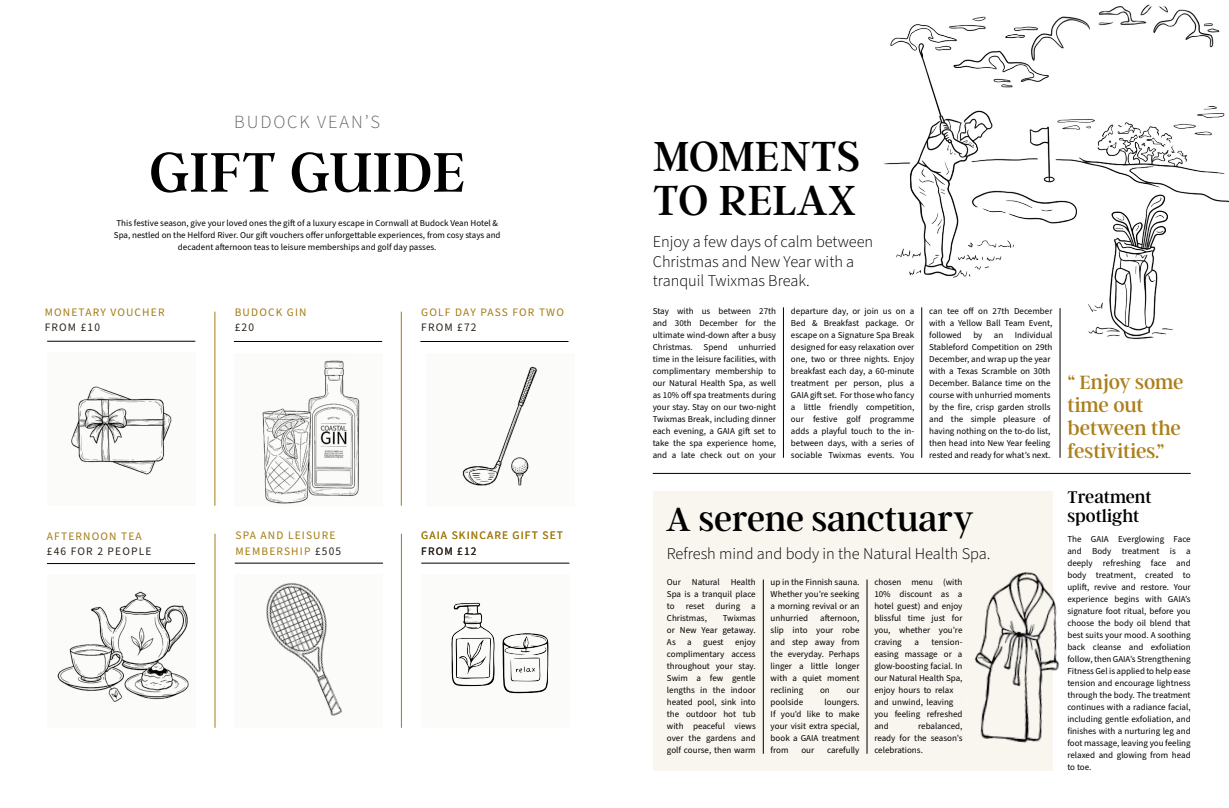
<style>
.page{position:relative;width:1229px;height:808px;background:#fff}
.page>*{position:absolute;margin:0;border:0;box-sizing:border-box;transform-origin:0 0}
.t1{font:62.1px "Argent CF";letter-spacing:.01em;color:#000}
.t2{font:46.8px/44.2px "Argent CF";color:#000}
.t3{font:37.12px "Argent CF";color:#000}
.t4{font:21.38px/23px "Argent CF";color:#ab7f1a}
.t5{font:18.75px/19.5px "Argent CF";letter-spacing:-.005em;color:#000}
.t6{font:300 18.52px "Source Sans Pro";letter-spacing:.1em;color:#616161}
.t7{font:300 16.27px/19.6px "Source Sans 3";color:#000}
.t8{font:11.4px/15.2px "Source Sans Pro";letter-spacing:.1em;color:#a57c13}
.t9{font:11.4px "Source Sans Pro";letter-spacing:.1em;color:#2b231c}
.t10{font:9px/12px "Source Sans Pro";color:#000;text-align:justify}
.s1{color:#2b231c}
</style>
<div class="page">
<div style="left:235px;top:353px;width:148px;height:153px;background:#fbfbf9"></div>
<div style="left:47px;top:574px;width:148px;height:154px;background:#fbfbf9"></div>
<img style="left:262px;top:360px;width:98px;height:144px">
<img style="left:57px;top:591px;width:132px;height:111px">
<hr style="left:234px;top:341px;width:148px;height:1px;background:#000">
<hr style="left:47px;top:563px;width:148px;height:1px;background:#000">
<hr style="left:215px;top:534px;width:1px;height:194px;background:#a57c13">
<div style="left:47px;top:352px;width:148px;height:154px;background:#fbfbf9"></div>
<hr style="left:47px;top:341px;width:148px;height:1px;background:#000">
<hr style="left:215px;top:312px;width:1px;height:194px;background:#a57c13">
<div style="left:426px;top:353px;width:148px;height:153px;background:#fbfbf9"></div>
<hr style="left:420px;top:341px;width:148px;height:1px;background:#000">
<div style="left:421px;top:574px;width:148px;height:154px;background:#fbfbf9"></div>
<hr style="left:401px;top:534px;width:1px;height:194px;background:#a57c13">
<hr style="left:421px;top:563px;width:148px;height:1px;background:#000">
<hr style="left:401px;top:312px;width:1px;height:194px;background:#a57c13">
<img style="left:462px;top:366px;width:75px;height:120px">
<img style="left:451px;top:602px;width:44px;height:85px">
<img style="left:502px;top:633px;width:47px;height:61px">
<img style="left:71px;top:386px;width:101px;height:89px">
<img style="left:214px;top:541px;width:188px;height:187px">
<img style="left:884px;top:4px;width:345px;height:351px">
<hr style="left:921px;top:307px;width:1px;height:151px;background:#000">
<div style="left:653px;top:491px;width:399px;height:279px;background:#f9f6f0"></div>
<img style="left:957px;top:563px;width:102px;height:208px">
<hr style="left:653px;top:473px;width:538px;height:1px;background:#000">
<hr style="left:783px;top:307px;width:1px;height:151px;background:#000">
<hr style="left:1060px;top:308px;width:1px;height:150px;background:#000">
<hr style="left:867px;top:579px;width:1px;height:175px;background:#000">
<hr style="left:763px;top:579px;width:1px;height:175px;background:#000">
<h3 class="t6" style="left:234px;top:110px;width:148px">BUDOCK VEAN’S</h3>
<h1 class="t1" style="left:149px;top:139px;width:318px">GIFT GUIDE</h1>
<p class="t10" style="left:114px;top:217px;width:388px;text-align:center">This festive season, give your loved ones the gift of a luxury escape in Cornwall at Budock Vean Hotel &amp;<br>Spa, nestled on the Helford River. Our gift vouchers offer unforgettable experiences, from cosy stays and decadent afternoon teas to leisure memberships and golf day passes.</p>
<p class="t8" style="left:45px;top:305px;width:121px">MONETARY VOUCHER</p>
<p class="t9" style="left:45px;top:320px;width:57px">FROM £10</p>
<p class="t8" style="left:235px;top:305px;width:73px">BUDOCK GIN</p>
<p class="t9" style="left:235px;top:320px;width:21px">£20</p>
<p class="t8" style="left:47px;top:528px;width:96px">AFTERNOON TEA</p>
<p class="t9" style="left:47px;top:543px;width:106px">£46 FOR 2 PEOPLE</p>
<p class="t8" style="left:235px;top:528px;width:107px">SPA AND LEISURE<br>MEMBERSHIP <span class="s1">£505</span></p>
<p class="t8" style="left:421px;top:305px;width:144px">GOLF DAY PASS FOR TWO</p>
<p class="t9" style="left:421px;top:320px;width:57px">FROM £72</p>
<p class="t8" style="left:421px;top:528px;width:143px">GAIA SKINCARE GIFT SET</p>
<p class="t9" style="left:421px;top:543px;width:57px">FROM £12</p>
<h2 class="t2" style="left:653px;top:134px;width:208px">MOMENTS<br>TO RELAX</h2>
<h3 class="t7" style="left:653px;top:232px;width:222px">Enjoy a few days of calm between<br>Christmas and New Year with a tranquil Twixmas Break.</h3>
<p class="t10" style="left:653px;top:305px;width:125px">Stay with us between 27th and 30th December for the ultimate wind-down after a busy Christmas. Spend unhurried time in the leisure facilities, with complimentary membership to our Natural Health Spa, as well as 10% off spa treatments during your stay. Stay on our two-night Twixmas Break, including dinner each evening, a GAIA gift set to take the spa experience home, and a late check out on your</p>
<p class="t10" style="left:791px;top:305px;width:125px">departure day, or join us on a Bed &amp; Breakfast package. Or escape on a Signature Spa Break designed for easy relaxation over one, two or three nights. Enjoy breakfast each day, a 60-minute treatment per person, plus a GAIA gift set. For those who fancy a little friendly competition, our festive golf programme adds a playful touch to the in&shy;between days, with a series of sociable Twixmas events. You</p>
<p class="t10" style="left:929px;top:305px;width:125px">can tee off on 27th December with a Yellow Ball Team Event, followed</p>
<p class="t10" style="left:929px;top:329px;width:125px;text-align:left;text-indent:86px">Individual<br>Stableford Competition on 29th<br>December, and wrap up the year with a Texas Scramble on 30th<br>December. Balance time on the course with unhurried moments by the fire, crisp garden strolls and the simple pleasure of having nothing on the to-do list, then head into New Year feeling rested and ready for what’s next.</p>
<p class="t10" style="left:973px;top:329px;width:11px">by</p>
<p class="t10" style="left:994px;top:329px;width:11px">an</p>
<h3 class="t3" style="left:666px;top:499px;width:309px">A serene sanctuary</h3>
<h3 class="t7" style="left:667px;top:544px;width:325px">Refresh mind and body in the Natural Health Spa.</h3>
<p class="t10" style="left:667px;top:576px;width:90px">Our Natural Health Spa is a tranquil place to reset during a Christmas,</p>
<p class="t10" style="left:667px;top:612px;width:90px;text-indent:56px">Twixmas or New Year getaway.<br>As</p>
<p class="t10" style="left:667px;top:636px;width:90px;text-indent:68px">enjoy complimentary access throughout your stay.<br>Swim a few gentle lengths in the indoor heated pool, sink into the outdoor hot tub with peaceful views over the gardens and golf course, then warm</p>
<p class="t10" style="left:687px;top:636px;width:6px">a</p>
<p class="t10" style="left:703px;top:636px;width:22px">guest</p>
<p class="t10" style="left:771px;top:576px;width:90px">up in the Finnish sauna.<br>Whether you’re seeking a morning revival or an unhurried</p>
<p class="t10" style="left:771px;top:612px;width:90px;text-indent:50px">afternoon, slip into your robe and step away from the everyday. Perhaps linger a little longer with a quiet moment reclining</p>
<p class="t10" style="left:820px;top:684px;width:11px">on</p>
<p class="t10" style="left:846px;top:684px;width:14px">our</p>
<p class="t10" style="left:771px;top:696px;width:90px;text-indent:54px">loungers.<br>If you’d like to make your visit extra special, book a GAIA treatment from</p>
<p class="t10" style="left:771px;top:696px;width:34px">poolside</p>
<p class="t10" style="left:801px;top:744px;width:14px">our</p>
<p class="t10" style="left:827px;top:744px;width:34px">carefully</p>
<p class="t10" style="left:874px;top:576px;width:90px">chosen menu (with 10% discount as a hotel guest) and enjoy blissful time just for you, whether you’re craving</p>
<p class="t10" style="left:874px;top:636px;width:90px;text-align:left;text-indent:57px">tension&shy;easing massage or a glow-boosting facial. In our Natural Health Spa, enjoy hours to relax and unwind, leaving you feeling refreshed and</p>
<p class="t10" style="left:914px;top:636px;width:6px">a</p>
<p class="t10" style="left:874px;top:720px;width:90px;text-indent:44px">rebalanced, ready for the season’s celebrations.</p>
<h3 class="t4" style="left:1067px;top:370px;width:118px">“ Enjoy some time out between the festivities.”</h3>
<h3 class="t5" style="left:1067px;top:487px;width:86px">Treatment spotlight</h3>
<p class="t10" style="left:1067px;top:533px;width:125px">The GAIA Everglowing Face and Body treatment is a deeply refreshing face and body treatment, created to uplift, revive and restore. Your experience begins with GAIA’s signature foot ritual, before you choose the body oil blend that best suits your mood. A soothing back cleanse and exfoliation follow, then GAIA’s Strengthening Fitness Gel is applied to help ease tension and encourage lightness through the body. The treatment continues with a radiance facial, including gentle exfoliation, and finishes with a nurturing leg and foot massage, leaving you feeling relaxed and glowing from head to toe.</p>
</div>
